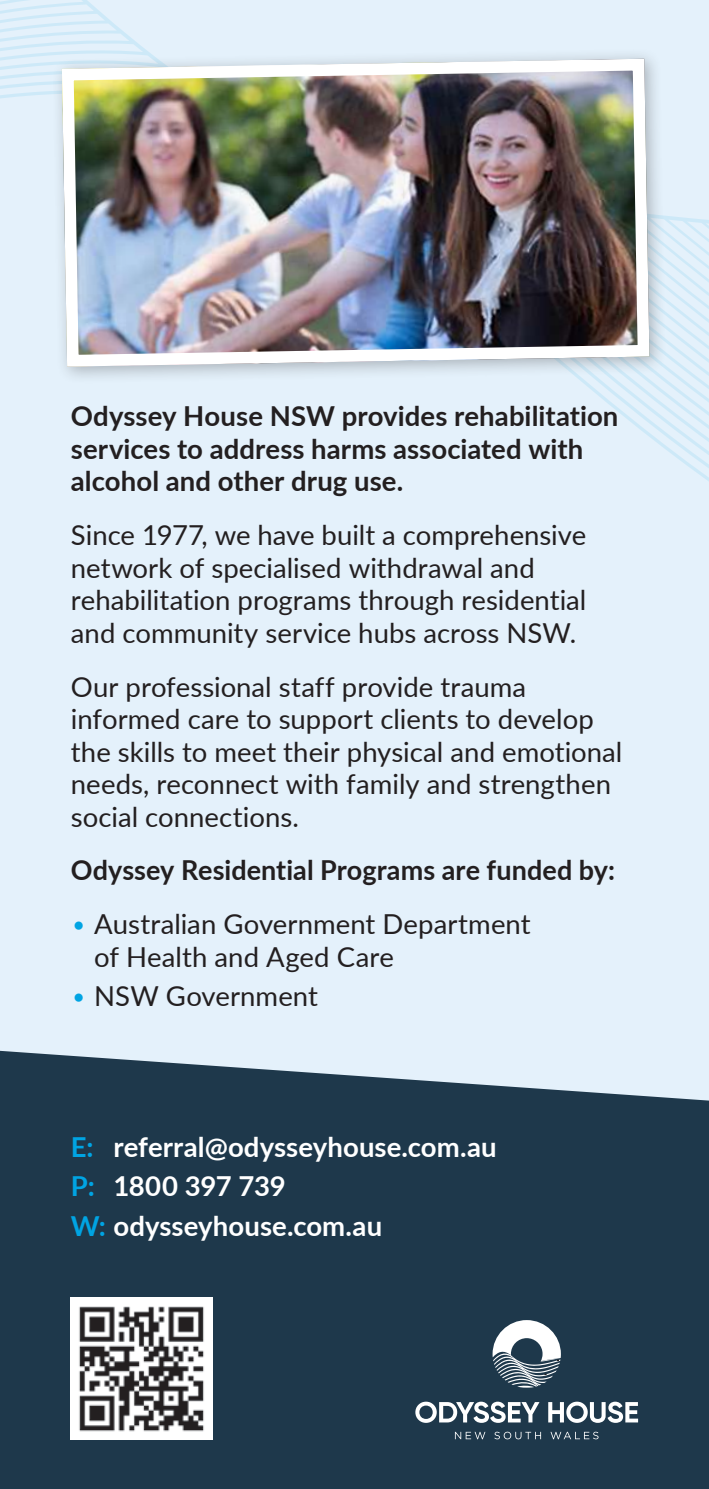
<style>
.page{position:relative;width:709px;height:1489px;background:#fff}
.page>*{position:absolute;margin:0;border:0;box-sizing:border-box;transform-origin:0 0}
.t1{font:27.5px/32.5px "Lato";color:#231f20}
.t2{font:700 27.5px/32.5px "Lato";letter-spacing:.005em;color:#231f20}
.t3{font:700 27.5px/39.5px "Lato";letter-spacing:.005em;color:#fff}
.s1{font-weight:300;color:#00a4e3}
.s2{color:#00a4e3}
</style>
<div class="page">
<div style="left:0;top:0;width:709px;height:1488px;background:#e4f1fb"></div>
<svg style="left:0;top:0;width:709px;height:481px"></svg>
<div style="left:0;top:1050px;width:709px;height:438px;background:#1e384b"></div>
<svg style="left:548px;top:1401px;width:90px;height:21px"></svg>
<svg style="left:415px;top:1401px;width:124px;height:21px"></svg>
<svg style="left:494px;top:1431px;width:47px;height:8px"></svg>
<svg style="left:455px;top:1431px;width:30px;height:8px"></svg>
<svg style="left:550px;top:1431px;width:48px;height:8px"></svg>
<svg style="left:492px;top:1319px;width:69px;height:68px"></svg>
<div style="left:51px;top:48px;width:616px;height:336px;background:#231f20;opacity:.3"></div>
<img style="left:56px;top:53px;width:599px;height:319px">
<img style="left:71px;top:1297px;width:142px;height:142px">
<p class="t2" style="left:71px;top:399px;width:549px">Odyssey House NSW provides rehabilitation services to address harms associated with alcohol and other drug use.</p>
<p class="t1" style="left:71px;top:517px;width:517px">Since 1977, we have built a comprehensive network of specialised withdrawal and rehabilitation programs through residential and community service hubs across NSW.</p>
<p class="t1" style="left:71px;top:669px;width:553px">Our professional staff provide trauma informed care to support clients to develop the skills to meet their physical and emotional needs, reconnect with family and strengthen social connections.</p>
<p class="t2" style="left:71px;top:852px;width:545px">Odyssey Residential Programs are funded by:</p>
<p class="t1" style="left:94px;top:906px;width:438px;text-indent:-23px"><span class="s1">•</span> Australian Government Department of Health and Aged Care</p>
<p class="t1" style="left:71px;top:978px;width:248px"><span class="s1">•</span> NSW Government</p>
<p class="t3" style="left:71px;top:1125px;width:427px"><span class="s2">E:</span> referral@odysseyhouse.com.au<br><span class="s2">P:</span> 1800 397 739<br><span class="s2">W:</span> odysseyhouse.com.au</p>
</div>
